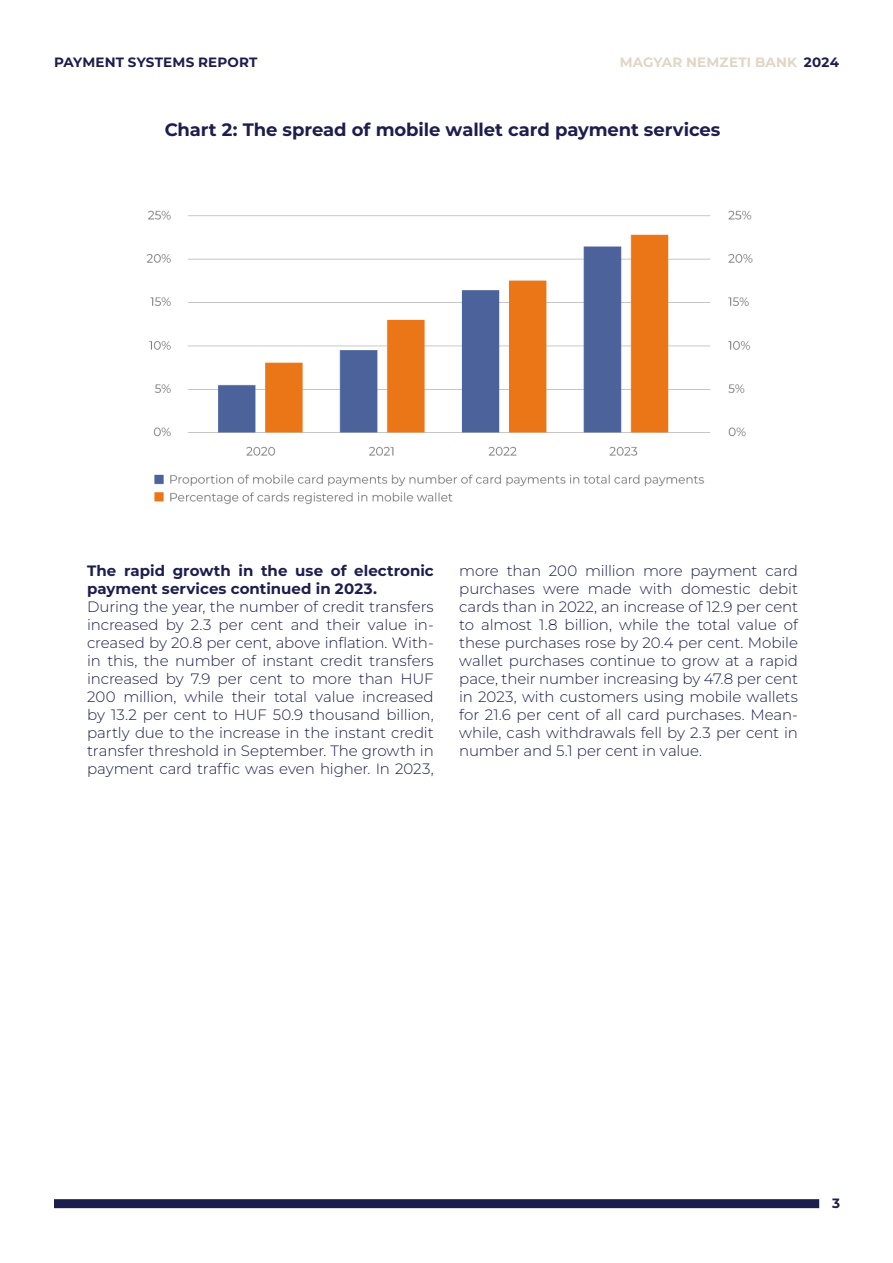
<style>
.page{position:relative;width:893px;height:1263px;background:#fff}
.page>*{position:absolute;margin:0;border:0;box-sizing:border-box;transform-origin:0 0}
.t1{font:700 18px "Montserrat";letter-spacing:-.005em;color:#1c1e4d}
.t2{font:300 15px/18px "Montserrat";letter-spacing:-.005em;color:#1c1e4d;text-align:justify}
.t3{font:700 15px/18px "Montserrat";color:#1c1e4d}
.t4{font:700 13.5px "Montserrat";letter-spacing:.015em;color:#1c1e4d}
.t5{font:700 13.5px "Montserrat";letter-spacing:.015em;color:#e1d5c6}
.s1{color:#1c1e4d}
</style>
<div class="page">
<div style="left:54px;top:1199px;width:765px;height:9px;background:#1c1e4d"></div>
<img style="left:146px;top:210px;width:607px;height:294px">
<p class="t4" style="left:54px;top:53px;width:205px">PAYMENT SYSTEMS REPORT</p>
<p class="t5" style="left:620px;top:53px;width:221px">MAGYAR NEMZETI BANK <span class="s1">2024</span></p>
<p class="t1" style="left:165px;top:118px;width:557px">Chart 2: The spread of mobile wallet card payment services</p>
<p class="t3" style="left:87px;top:561px;width:348px">The rapid growth in the use of electronic payment services continued in 2023.</p>
<p class="t2" style="left:87px;top:597px;width:348px">During the year, the number of credit transfers increased by 2.3 per cent and their value in&shy;creased by 20.8 per cent, above inflation. With&shy;in this, the number of instant credit transfers increased by 7.9 per cent to more than HUF 200 million, while their total value increased by 13.2 per cent to HUF 50.9 thousand billion, partly due to the increase in the instant credit transfer threshold in September. The growth in payment card traffic was even higher. In 2023,</p>
<p class="t2" style="left:459px;top:561px;width:340px">more than 200 million more payment card purchases were made with domestic debit cards than in 2022, an increase of 12.9 per cent to almost 1.8 billion, while the total value of these purchases rose by 20.4 per cent. Mobile wallet purchases continue to grow at a rapid pace, their number increasing by 47.8 per cent in 2023, with customers using mobile wallets for 21.6 per cent of all card purchases. Mean&shy;while, cash withdrawals fell by 2.3 per cent in number and 5.1 per cent in value.</p>
<p class="t4" style="left:832px;top:1194px;width:9px">3</p>
</div>
